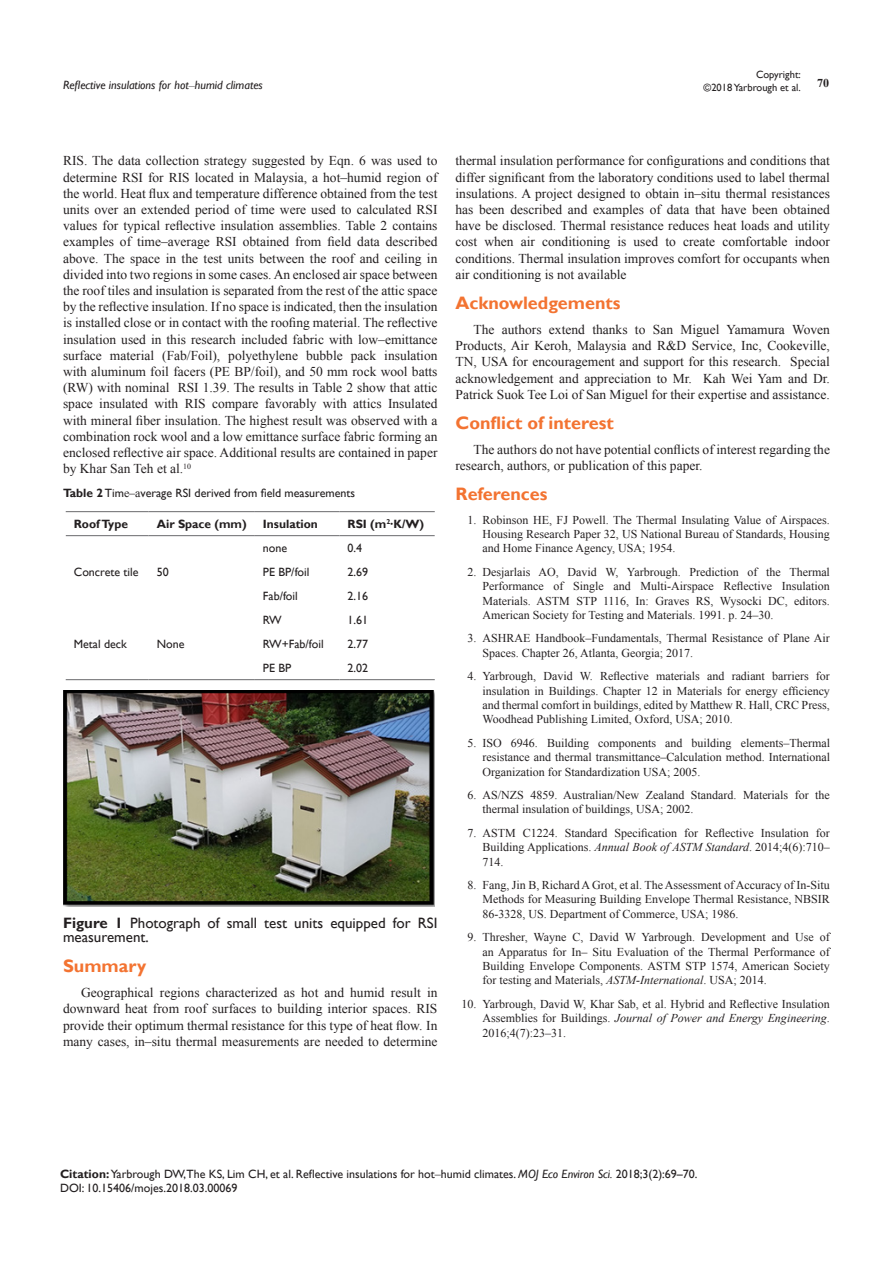
<style>
.page{position:relative;width:893px;height:1263px;background:#fff}
.page>*{position:absolute;margin:0;border:0;box-sizing:border-box;transform-origin:0 0}
.List_Paragraph{font:700 18px "Gill Sans";color:#f37331}
.t1{font:15px/14.4px "Gill Sans";color:#231f20}
.t2{font:13.5px/16.2px "Times New Roman";color:#231f20;text-align:justify}
.t3{font:12px/14.4px "Times New Roman";color:#231f20;text-align:justify}
.Citation{font:12px "Gill Sans";color:#231f20}
.t4{font:italic 12px "Gill Sans";color:#231f20}
.t5{font:700 12px "Gill Sans";color:#231f20}
.t6{font:700 12px "Times New Roman";color:#231f20}
.t7{font:10.5px/12.6px "Gill Sans";color:#231f20;text-align:right}
.s1{font-family:"Times New Roman"}
.s2{font-weight:700}
.s3{font-style:italic}
</style>
<div class="page">
<hr style="left:66px;top:511px;width:83px;height:1px;background:#69696c">
<hr style="left:149px;top:511px;width:106px;height:1px;background:#69696c">
<hr style="left:255px;top:511px;width:84px;height:1px;background:#69696c">
<hr style="left:339px;top:511px;width:96px;height:1px;background:#69696c">
<hr style="left:66px;top:535px;width:83px;height:1px;background:#69696c">
<hr style="left:149px;top:535px;width:106px;height:1px;background:#69696c">
<hr style="left:255px;top:535px;width:84px;height:1px;background:#69696c">
<hr style="left:339px;top:535px;width:96px;height:1px;background:#69696c">
<hr style="left:66px;top:679px;width:83px;height:1px;background:#69696c">
<hr style="left:149px;top:679px;width:106px;height:1px;background:#69696c">
<hr style="left:255px;top:679px;width:84px;height:1px;background:#69696c">
<hr style="left:339px;top:679px;width:96px;height:1px;background:#69696c">
<img style="left:64px;top:690px;width:371px;height:216px">
<p class="t7" style="left:704px;top:69px;width:99px">Copyright:<br>©2018 Yarbrough et al.</p>
<p class="t4" style="left:63px;top:78px;width:201px">Reflective insulations for hot<span class="s1">‒</span>humid climates</p>
<p class="t6" style="left:817px;top:75px;width:13px">70</p>
<p class="t2" style="left:63px;top:153px;width:376px">RIS. The data collection strategy suggested by Eqn. 6 was used to determine RSI for RIS located in Malaysia, a hot‒humid region of the world. Heat flux and temperature difference obtained from the test units over an extended period of time were used to calculated RSI values for typical reflective insulation assemblies. Table 2 contains examples of time‒average RSI obtained from field data described above. The space in the test units between the roof and ceiling in divided into two regions in some cases. An enclosed air space between the roof tiles and insulation is separated from the rest of the attic space by the reflective insulation. If no space is indicated, then the insulation is installed close or in contact with the roofing material. The reflective insulation used in this research included fabric with low‒emittance surface material (Fab/Foil), polyethylene bubble pack insulation with aluminum foil facers (PE BP/foil), and 50 mm rock wool batts (RW) with nominal RSI 1.39. The results in Table 2 show that attic space insulated with RIS compare favorably with attics Insulated with mineral fiber insulation. The highest result was observed with a combination rock wool and a low emittance surface fabric forming an enclosed reflective air space. Additional results are contained in paper by Khar San Teh et al.<sup>10</sup></p>
<p class="Citation" style="left:63px;top:486px;width:294px"><span class="s2">Table 2</span> Tim<span class="s1">e‒a</span>verage RSI derived from field measurements</p>
<p class="t5" style="left:74px;top:516px;width:56px">Roof Type</p>
<p class="t5" style="left:157px;top:516px;width:92px">Air Space (mm)</p>
<p class="t5" style="left:263px;top:516px;width:56px">Insulation</p>
<p class="t5" style="left:348px;top:516px;width:78px">RSI (m<sup>2</sup>∙K/W)</p>
<p class="Citation" style="left:74px;top:565px;width:66px">Concrete tile</p>
<p class="Citation" style="left:157px;top:565px;width:13px">50</p>
<p class="Citation" style="left:263px;top:541px;width:26px">none</p>
<p class="Citation" style="left:348px;top:541px;width:16px">0.4</p>
<p class="Citation" style="left:263px;top:565px;width:48px">PE BP/foil</p>
<p class="Citation" style="left:348px;top:565px;width:22px">2.69</p>
<p class="Citation" style="left:263px;top:589px;width:36px">Fab/foil</p>
<p class="Citation" style="left:348px;top:589px;width:22px">2.16</p>
<p class="Citation" style="left:74px;top:637px;width:55px">Metal deck</p>
<p class="Citation" style="left:157px;top:637px;width:29px">None</p>
<p class="Citation" style="left:263px;top:613px;width:20px">RW</p>
<p class="Citation" style="left:348px;top:613px;width:22px">1.61</p>
<p class="Citation" style="left:263px;top:637px;width:62px">RW+Fab/foil</p>
<p class="Citation" style="left:348px;top:637px;width:22px">2.77</p>
<p class="Citation" style="left:263px;top:661px;width:30px">PE BP</p>
<p class="Citation" style="left:348px;top:661px;width:22px">2.02</p>
<p class="t1" style="left:63px;top:915px;width:376px"><span class="s2">Figure 1</span> Photograph of small test units equipped for RSI measurement.</p>
<p class="List_Paragraph" style="left:63px;top:955px;width:85px">Summary</p>
<p class="t2" style="left:63px;top:984px;width:376px;text-indent:18px">Geographical regions characterized as hot and humid result in downward heat from roof surfaces to building interior spaces. RIS provide their optimum thermal resistance for this type of heat flow. In many cases, in‒situ thermal measurements are needed to determine</p>
<p class="t2" style="left:455px;top:153px;width:376px">thermal insulation performance for configurations and conditions that differ significant from the laboratory conditions used to label thermal insulations. A project designed to obtain in‒situ thermal resistances has been described and examples of data that have been obtained have be disclosed. Thermal resistance reduces heat loads and utility cost when air conditioning is used to create comfortable indoor conditions. Thermal insulation improves comfort for occupants when air conditioning is not available</p>
<p class="List_Paragraph" style="left:455px;top:292px;width:166px">Acknowledgements</p>
<p class="t2" style="left:455px;top:321px;width:376px;text-indent:18px">The authors extend thanks to San Miguel Yamamura Woven Products, Air Keroh, Malaysia and R&amp;D Service, Inc, Cookeville, TN, USA for encouragement and support for this research. Special acknowledgement and appreciation to Mr. Kah Wei Yam and Dr.<br>Patrick Suok Tee Loi of San Miguel for their expertise and assistance.</p>
<p class="List_Paragraph" style="left:455px;top:412px;width:160px">Conflict of interest</p>
<p class="t2" style="left:455px;top:441px;width:376px;text-indent:18px">The authors do not have potential conflicts of interest regarding the research, authors, or publication of this paper.</p>
<p class="List_Paragraph" style="left:455px;top:483px;width:94px">References</p>
<p class="t3" style="left:482px;top:512px;width:349px;text-indent:-15px">1. Robinson HE, FJ Powell. The Thermal Insulating Value of Airspaces.<br>Housing Research Paper 32, US National Bureau of Standards, Housing and Home Finance Agency, USA; 1954.</p>
<p class="t3" style="left:482px;top:564px;width:349px;text-indent:-15px">2. Desjarlais AO, David W, Yarbrough. Prediction of the Thermal Performance of Single and Multi-Airspace Reflective Insulation Materials. ASTM STP 1116, In: Graves RS, Wysocki DC, editors.<br>American Society for Testing and Materials. 1991. p. 24–30.</p>
<p class="t3" style="left:482px;top:631px;width:349px;text-indent:-15px">3. ASHRAE Handbook‒Fundamentals, Thermal Resistance of Plane Air<br>Spaces. Chapter 26, Atlanta, Georgia; 2017.</p>
<p class="t3" style="left:482px;top:669px;width:349px;text-indent:-15px">4. Yarbrough, David W. Reflective materials and radiant barriers for insulation in Buildings. Chapter 12 in Materials for energy efficiency and thermal comfort in buildings, edited by Matthew R. Hall, CRC Press, Woodhead Publishing Limited, Oxford, USA; 2010.</p>
<p class="t3" style="left:482px;top:735px;width:349px;text-indent:-15px">5. ISO 6946. Building components and building elements‒Thermal resistance and thermal transmittance‒Calculation method. International Organization for Standardization USA; 2005.</p>
<p class="t3" style="left:482px;top:788px;width:349px;text-indent:-15px">6. AS/NZS 4859. Australian/New Zealand Standard. Materials for the thermal insulation of buildings, USA; 2002.</p>
<p class="t3" style="left:482px;top:825px;width:349px;text-indent:-15px">7. ASTM C1224. Standard Specification for Reflective Insulation for Building Applications. <span class="s3">Annual Book of ASTM Standard</span>. 2014;4(6):710– 714.</p>
<p class="t3" style="left:482px;top:878px;width:349px;text-indent:-15px">8. Fang, Jin B, Richard A Grot, et al. The Assessment of Accuracy of In-Situ Methods for Measuring Building Envelope Thermal Resistance, NBSIR 86-3328, US. Department of Commerce, USA; 1986.</p>
<p class="t3" style="left:482px;top:930px;width:349px;text-indent:-15px">9. Thresher, Wayne C, David W Yarbrough. Development and Use of an Apparatus for In‒ Situ Evaluation of the Thermal Performance of Building Envelope Components. ASTM STP 1574, American Society for testing and Materials, <span class="s3">ASTM-International</span>. USA; 2014.</p>
<p class="t3" style="left:482px;top:996px;width:349px;text-indent:-21px">10. Yarbrough, David W, Khar Sab, et al. Hybrid and Reflective Insulation Assemblies for Buildings. <span class="s3">Journal of Power and Energy Engineering</span>.<br>2016;4(7):23–31.</p>
<p class="Citation" style="left:60px;top:1167px;width:639px"><span class="s2">Citation:</span> Yarbrough DW,The KS, Lim CH, et al. Reflective insulations for hot<span class="s1">‒</span>humid climates. <span class="s3">MOJ Eco Environ Sci.</span> 2018;3(2):69–70.</p>
<p class="Citation" style="left:60px;top:1181px;width:179px">DOI: 10.15406/mojes.2018.03.00069</p>
</div>
